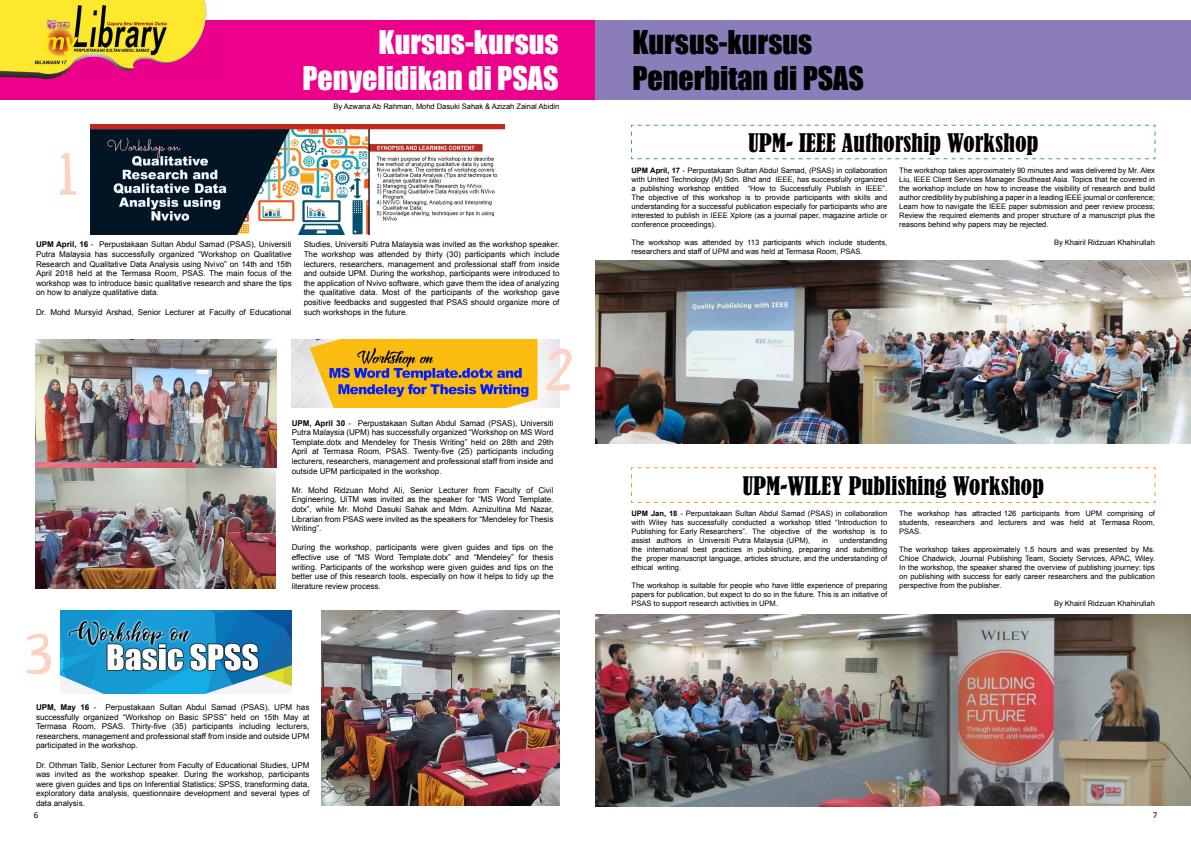
<style>
.page{position:relative;width:1191px;height:842px;background:#fff}
.page>*{position:absolute;margin:0;border:0;box-sizing:border-box;transform-origin:0 0}
.t1{font:60px "bangwhackpow";color:#fcd3c3}
.t2{font:30px/36px "Impact";color:#fff;text-align:right}
.t3{font:30px/36px "Impact";color:#000}
.t4{font:condensed 24px "Bernard";color:#000}
.t5{font:9px "Calibri";color:#000}
.t6{font:8px/9.6px "Arial";color:#000;text-align:justify}
.t7{font:7.5px/9px "Arial";color:#000;text-align:justify}
.s1{font-weight:700}
</style>
<div class="page">
<div style="left:0;top:21px;width:595px;height:79px;background:#ec008c"></div>
<div style="left:595px;top:21px;width:596px;height:79px;background:#8b7cba"></div>
<svg style="left:631px;top:124px;width:525px;height:36px"></svg>
<img style="left:0;top:0;width:226px;height:80px">
<img style="left:91px;top:125px;width:414px;height:110px">
<img style="left:36px;top:467px;width:240px;height:122px">
<img style="left:36px;top:340px;width:240px;height:127px">
<img style="left:292px;top:340px;width:267px;height:67px">
<img style="left:60px;top:610px;width:232px;height:84px">
<img style="left:322px;top:610px;width:237px;height:196px">
<img style="left:595px;top:261px;width:275px;height:183px">
<img style="left:870px;top:261px;width:321px;height:183px">
<svg style="left:631px;top:467px;width:525px;height:36px"></svg>
<img style="left:935px;top:615px;width:256px;height:191px">
<img style="left:595px;top:615px;width:340px;height:191px">
<h1 class="t1" style="left:60px;top:138px;width:19px">1</h1>
<h2 class="t2" style="left:302px;top:24px;width:257px">Kursus-kursus<br>Penyelidikan di PSAS</h2>
<p class="t7" style="left:333px;top:102px;width:228px">By Azwana Ab Rahman, Mohd Dasuki Sahak &amp; Azizah Zainal Abidin</p>
<p class="t6" style="left:36px;top:240px;width:257px"><span class="s1">UPM April, 16</span> - Perpustakaan Sultan Abdul Samad (PSAS), Universiti Putra Malaysia has successfully organized “Workshop on Qualitative Research and Qualitative Data Analysis using Nvivo” on 14th and 15th April 2018 held at the Termasa Room, PSAS. The main focus of the workshop was to introduce basic qualitative research and share the tips on how to analyze qualitative data.</p>
<p class="t6" style="left:36px;top:307px;width:257px">Dr. Mohd Mursyid Arshad, Senior Lecturer at Faculty of Educational</p>
<p class="t6" style="left:304px;top:240px;width:257px">Studies, Universiti Putra Malaysia was invited as the workshop speaker.<br>The workshop was attended by thirty (30) participants which include lecturers, researchers, management and professional staff from inside and outside UPM. During the workshop, participants were introduced to the application of Nvivo software, which gave them the idea of analyzing the qualitative data. Most of the participants of the workshop gave positive feedbacks and suggested that PSAS should organize more of such workshops in the future.</p>
<h1 class="t1" style="left:546px;top:333px;width:29px">2</h1>
<h1 class="t1" style="left:26px;top:617px;width:29px">3</h1>
<p class="t6" style="left:292px;top:418px;width:263px"><span class="s1">UPM, April 30</span> - Perpustakaan Sultan Abdul Samad (PSAS), Universiti Putra Malaysia (UPM) has successfully organized “Workshop on MS Word Template.dotx and Mendeley for Thesis Writing” held on 28th and 29th April at Termasa Room, PSAS. Twenty-five (25) participants including lecturers, researchers, management and professional staff from inside and outside UPM participated in the workshop.</p>
<p class="t6" style="left:292px;top:485px;width:263px">Mr. Mohd Ridzuan Mohd Ali, Senior Lecturer from Faculty of Civil Engineering, UiTM was invited as the speaker for “MS Word Template. dotx”, while Mr. Mohd Dasuki Sahak and Mdm. Aznizultina Md Nazar, Librarian from PSAS were invited as the speakers for “Mendeley for Thesis Writing”.</p>
<p class="t6" style="left:292px;top:543px;width:263px">During the workshop, participants were given guides and tips on the effective use of “MS Word Template.dotx” and “Mendeley” for thesis writing. Participants of the workshop were given guides and tips on the better use of this research tools, especially on how it helps to tidy up the literature review process.</p>
<p class="t6" style="left:36px;top:702px;width:275px"><span class="s1">UPM, May 16</span> - Perpustakaan Sultan Abdul Samad (PSAS), UPM has successfully organized “Workshop on Basic SPSS” held on 15th May at Termasa Room, PSAS. Thirty-five (35) participants including lecturers, researchers, management and professional staff from inside and outside UPM participated in the workshop.</p>
<p class="t6" style="left:36px;top:760px;width:275px">Dr. Othman Talib, Senior Lecturer from Faculty of Educational Studies, UPM was invited as the workshop speaker. During the workshop, participants were given guides and tips on Inferential Statistics; SPSS, transforming data, exploratory data analysis, questionnaire development and several types of data analysis.</p>
<h2 class="t3" style="left:632px;top:24px;width:233px">Kursus-kursus<br>Penerbitan di PSAS</h2>
<h3 class="t4" style="left:748px;top:128px;width:292px">UPM- IEEE Authorship Workshop</h3>
<p class="t7" style="left:631px;top:165px;width:257px"><span class="s1">UPM April, 17</span> - Perpustakaan Sultan Abdul Samad, (PSAS) in collaboration with United Technology (M) Sdn. Bhd and IEEE, has successfully organized a publishing workshop entitled “How to Successfully Publish in IEEE”.<br>The objective of this workshop is to provide participants with skills and understanding for a successful publication especially for participants who are interested to publish in IEEE Xplore (as a journal paper, magazine article or conference proceedings).</p>
<p class="t7" style="left:631px;top:237px;width:257px">The workshop was attended by 113 participants which include students, researchers and staff of UPM and was held at Termasa Room, PSAS.</p>
<p class="t7" style="left:899px;top:165px;width:257px">The workshop takes approximately 90 minutes and was delivered by Mr. Alex Liu, IEEE Client Services Manager Southeast Asia. Topics that he covered in the workshop include on how to increase the visibility of research and build author credibility by publishing a paper in a leading IEEE journal or conference; Learn how to navigate the IEEE paper submission and peer review process; Review the required elements and proper structure of a manuscript plus the reasons behind why papers may be rejected.</p>
<p class="t7" style="left:1054px;top:237px;width:103px">By Khairil Ridzuan Khahirullah</p>
<h3 class="t4" style="left:742px;top:472px;width:303px">UPM-WILEY Publishing Workshop</h3>
<p class="t7" style="left:631px;top:509px;width:257px"><span class="s1">UPM Jan, 18</span> - Perpustakaan Sultan Abdul Samad (PSAS) in collaboration with Wiley has successfully conducted a workshop titled “Introduction to Publishing for Early Researchers”. The objective of the workshop is to assist authors in Universiti Putra Malaysia (UPM),</p>
<p class="t7" style="left:631px;top:536px;width:257px;text-indent:208px">understanding the international best practices in publishing, preparing and submitting the proper manuscript language, articles structure, and the understanding of ethical writing.</p>
<p class="t7" style="left:631px;top:581px;width:257px">The workshop is suitable for people who have little experience of preparing papers for publication, but expect to do so in the future. This is an initiative of PSAS to support research activities in UPM.</p>
<p class="t7" style="left:822px;top:536px;width:8px">in</p>
<p class="t7" style="left:899px;top:509px;width:257px">The workshop has attracted 126 participants from UPM comprising of students, researchers and lecturers and was held at Termasa Room, PSAS.</p>
<p class="t7" style="left:899px;top:545px;width:257px">The workshop takes approximately 1.5 hours and was presented by Ms.<br>Chloe Chadwick, Journal Publishing Team, Society Services, APAC, Wiley.<br>In the workshop, the speaker shared the overview of publishing journey; tips on publishing with success for early career researchers and the publication perspective from the publisher.</p>
<p class="t7" style="left:1054px;top:599px;width:103px">By Khairil Ridzuan Khahirullah</p>
<p class="t5" style="left:34px;top:809px;width:6px">6</p>
<p class="t5" style="left:1152px;top:809px;width:6px">7</p>
</div>
